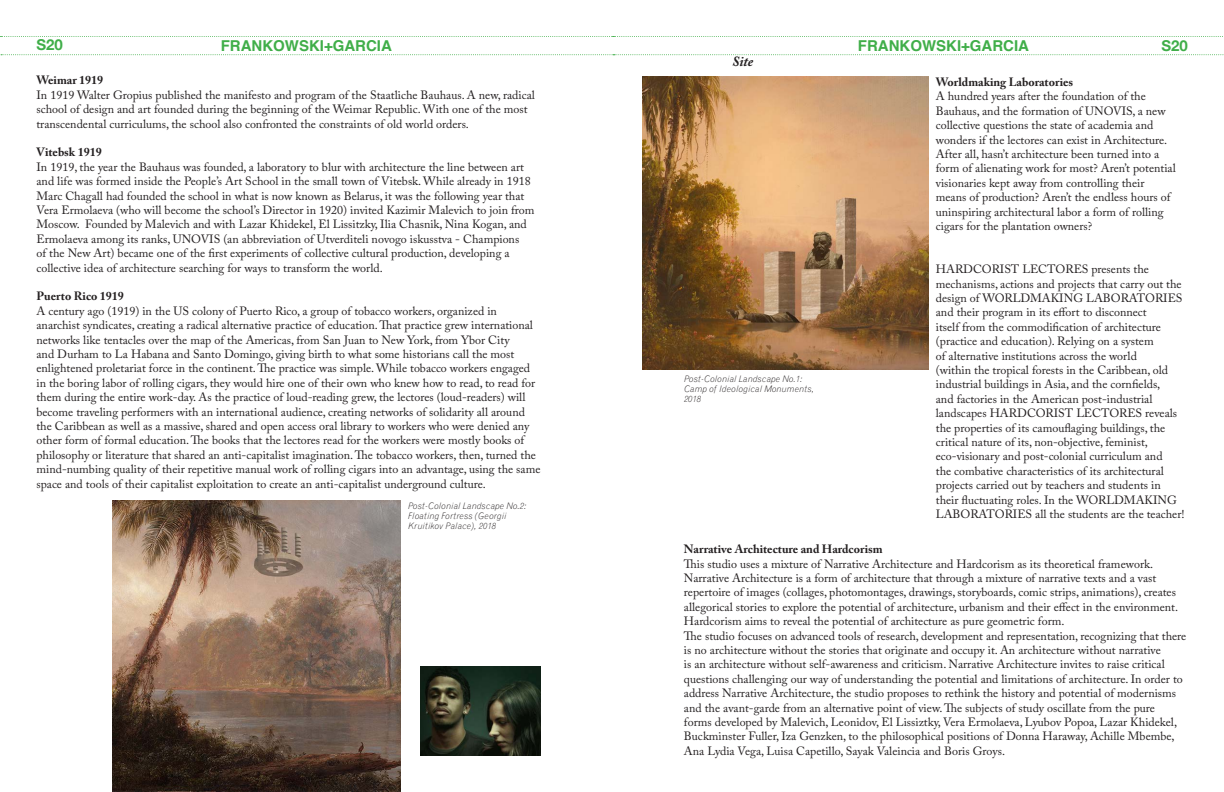
<style>
.page{position:relative;width:1224px;height:792px;background:#fff}
.page>*{position:absolute;margin:0;border:0;box-sizing:border-box;transform-origin:0 0}
.t1{font:700 15px "Helvetica";color:#40ae49}
.t2{font:700 15px "Helvetica Neue";color:#40ae49}
.t3{font:italic 700 14px "Adobe Caslon Pro";color:#231f20}
.t4{font:12px/14.4px "Adobe Caslon Pro";color:#231f20}
.t5{font:700 12px "Adobe Caslon Pro";color:#231f20}
.t6{font:italic 300 9px/10px "Grotesque";letter-spacing:.01em;color:#231f20}
</style>
<div class="page">
<svg style="left:0;top:36px;width:1223px;height:1px"></svg>
<svg style="left:1px;top:54px;width:1223px;height:1px"></svg>
<img style="left:113px;top:501px;width:288px;height:291px">
<img style="left:642px;top:77px;width:287px;height:292px">
<img style="left:421px;top:666px;width:119px;height:90px">
<p class="t2" style="left:36px;top:33px;width:28px">S20</p>
<p class="t1" style="left:221px;top:34px;width:173px">FRANKOWSKI+GARCIA</p>
<p class="t1" style="left:858px;top:34px;width:173px">FRANKOWSKI+GARCIA</p>
<p class="t2" style="left:1162px;top:34px;width:28px">S20</p>
<p class="t5" style="left:36px;top:73px;width:68px">Weimar 1919</p>
<p class="t4" style="left:36px;top:87px;width:500px">In 1919 Walter Gropius published the manifesto and program of the Staatliche Bauhaus. A new, radical school of design and art founded during the beginning of the Weimar Republic. With one of the most transcendental curriculums, the school also confronted the constraints of old world orders.</p>
<p class="t5" style="left:36px;top:145px;width:67px">Vitebsk 1919</p>
<p class="t4" style="left:36px;top:159px;width:499px">In 1919, the year the Bauhaus was founded, a laboratory to blur with architecture the line between art and life was formed inside the People’s Art School in the small town of Vitebsk. While already in 1918<br>Marc Chagall had founded the school in what is now known as Belarus, it was the following year that Vera Ermolaeva (who will become the school’s Director in 1920) invited Kazimir Malevich to join from Moscow. Founded by Malevich and with Lazar Khidekel, El Lissitzky, Ilia Chasnik, Nina Kogan, and Ermolaeva among its ranks, UNOVIS (an abbreviation of Utverditeli novogo iskusstva - Champions<br>of the New Art) became one of the first experiments of collective cultural production, developing a collective idea of architecture searching for ways to transform the world.</p>
<p class="t5" style="left:36px;top:289px;width:89px">Puerto Rico 1919</p>
<p class="t4" style="left:36px;top:303px;width:505px">A century ago (1919) in the US colony of Puerto Rico, a group of tobacco workers, organized in anarchist syndicates, creating a radical alternative practice of education. That practice grew international networks like tentacles over the map of the Americas, from San Juan to New York, from Ybor City<br>and Durham to La Habana and Santo Domingo, giving birth to what some historians call the most enlightened proletariat force in the continent. The practice was simple. While tobacco workers engaged in the boring labor of rolling cigars, they would hire one of their own who knew how to read, to read for them during the entire work-day. As the practice of loud-reading grew, the lectores (loud-readers) will become traveling performers with an international audience, creating networks of solidarity all around the Caribbean as well as a massive, shared and open access oral library to workers who were denied any other form of formal education. The books that the lectores read for the workers were mostly books of philosophy or literature that shared an anti-capitalist imagination. The tobacco workers, then, turned the mind-numbing quality of their repetitive manual work of rolling cigars into an advantage, using the same space and tools of their capitalist exploitation to create an anti-capitalist underground culture.</p>
<p class="t3" style="left:732px;top:53px;width:23px">Site</p>
<p class="t5" style="left:936px;top:75px;width:139px">Worldmaking Laboratories</p>
<p class="t4" style="left:936px;top:89px;width:241px">A hundred years after the foundation of the Bauhaus, and the formation of UNOVIS, a new collective questions the state of academia and wonders if the lectores can exist in Architecture.<br>After all, hasn’t architecture been turned into a form of alienating work for most? Aren’t potential visionaries kept away from controlling their means of production? Aren’t the endless hours of uninspiring architectural labor a form of rolling cigars for the plantation owners?</p>
<p class="t4" style="left:936px;top:262px;width:250px">HARDCORIST LECTORES presents the mechanisms, actions and projects that carry out the design of WORLDMAKING LABORATORIES and their program in its effort to disconnect<br>itself from the commodification of architecture (practice and education). Relying on a system<br>of alternative institutions across the world<br>(within the tropical forests in the Caribbean, old industrial buildings in Asia, and the cornfields,<br>and factories in the American post-industrial landscapes HARDCORIST LECTORES reveals the properties of its camouflaging buildings, the critical nature of its, non-objective, feminist, eco-visionary and post-colonial curriculum and<br>the combative characteristics of its architectural projects carried out by teachers and students in their fluctuating roles. In the WORLDMAKING LABORATORIES all the students are the teacher!</p>
<p class="t6" style="left:684px;top:373px;width:132px">Post-Colonial Landscape No.1:<br>Camp of Ideological Monuments,<br>2018</p>
<p class="t6" style="left:408px;top:501px;width:120px">Post-Colonial Landscape No.2:<br>Floating Fortress (Georgii<br>Kruitikov Palace), 2018</p>
<p class="t5" style="left:684px;top:542px;width:200px">Narrative Architecture and Hardcorism</p>
<p class="t4" style="left:684px;top:556px;width:496px">This studio uses a mixture of Narrative Architecture and Hardcorism as its theoretical framework.<br>Narrative Architecture is a form of architecture that through a mixture of narrative texts and a vast repertoire of images (collages, photomontages, drawings, storyboards, comic strips, animations), creates allegorical stories to explore the potential of architecture, urbanism and their effect in the environment.<br>Hardcorism aims to reveal the potential of architecture as pure geometric form.</p>
<p class="t4" style="left:684px;top:628px;width:504px">The studio focuses on advanced tools of research, development and representation, recognizing that there is no architecture without the stories that originate and occupy it. An architecture without narrative<br>is an architecture without self-awareness and criticism. Narrative Architecture invites to raise critical questions challenging our way of understanding the potential and limitations of architecture. In order to address Narrative Architecture, the studio proposes to rethink the history and potential of modernisms and the avant-garde from an alternative point of view. The subjects of study oscillate from the pure<br>forms developed by Malevich, Leonidov, El Lissiztky, Vera Ermolaeva, Lyubov Popoa, Lazar Khidekel, Buckminster Fuller, Iza Genzken, to the philosophical positions of Donna Haraway, Achille Mbembe, Ana Lydia Vega, Luisa Capetillo, Sayak Valeincia and Boris Groys.</p>
</div>
